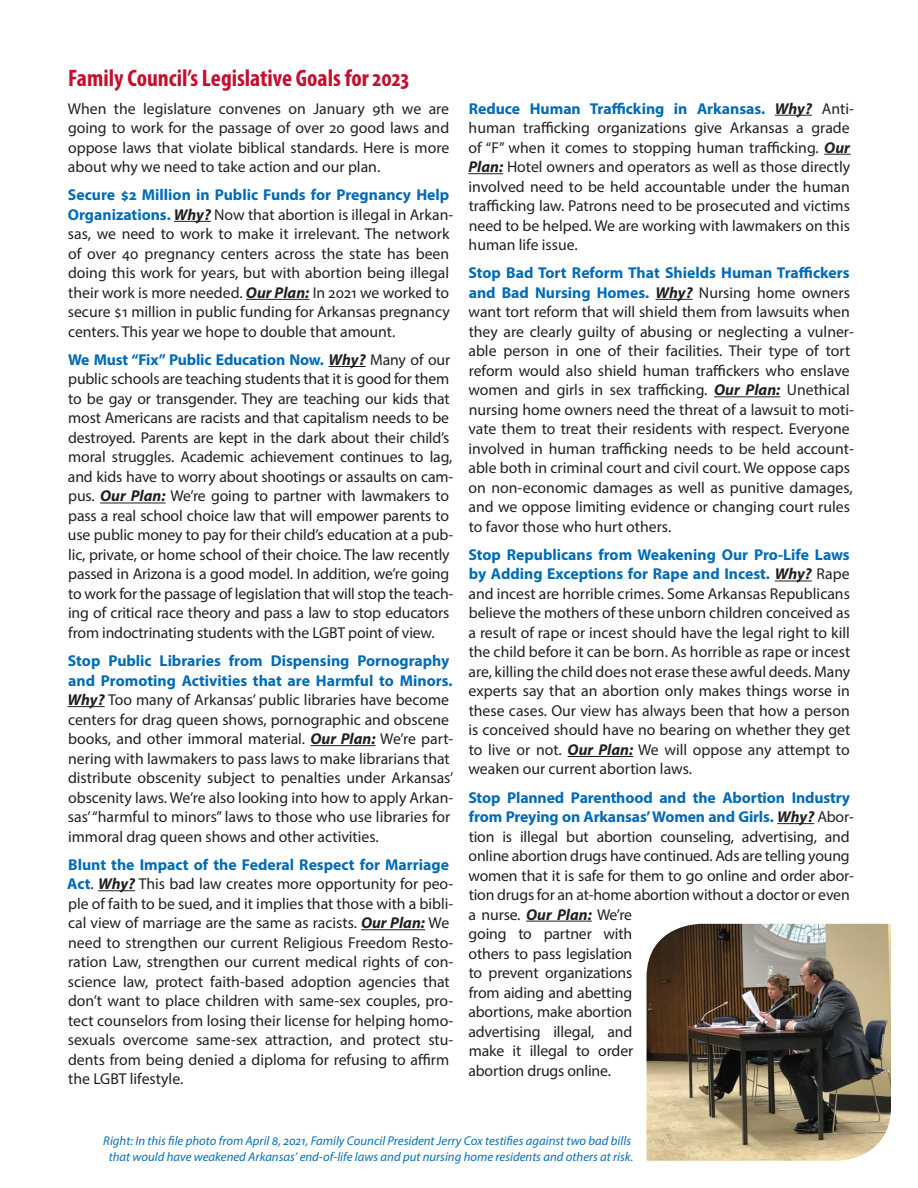
<style>
.page{position:relative;width:918px;height:1188px;background:#fff}
.page>*{position:absolute;margin:0;border:0;box-sizing:border-box;transform-origin:0 0}
.t1{font:700 condensed 24px "Myriad Pro";color:#c3102f}
.t2{font:15.75px/19.5px "Myriad Pro";color:#231f20}
.t3{font:italic 12.75px/15.8px "Myriad Pro";color:#0671ba;text-align:center}
.s1{font-weight:700;color:#006bb6}
.s2{font-weight:700;font-style:italic}
</style>
<div class="page">
<hr style="left:174px;top:221px;width:37px;height:1px;background:#231f20">
<hr style="left:246px;top:299px;width:63px;height:1px;background:#231f20">
<hr style="left:329px;top:366px;width:37px;height:1px;background:#231f20">
<hr style="left:100px;top:503px;width:66px;height:1px;background:#231f20">
<hr style="left:68px;top:706px;width:37px;height:1px;background:#231f20">
<hr style="left:310px;top:745px;width:66px;height:1px;background:#231f20">
<hr style="left:98px;top:890px;width:37px;height:1px;background:#231f20">
<hr style="left:361px;top:929px;width:64px;height:1px;background:#231f20">
<hr style="left:775px;top:115px;width:37px;height:1px;background:#231f20">
<svg style="left:824px;top:154px;width:26px;height:1px"></svg>
<hr style="left:468px;top:173px;width:35px;height:1px;background:#231f20">
<hr style="left:656px;top:299px;width:37px;height:1px;background:#231f20">
<hr style="left:714px;top:396px;width:66px;height:1px;background:#231f20">
<hr style="left:775px;top:581px;width:37px;height:1px;background:#231f20">
<hr style="left:568px;top:756px;width:65px;height:1px;background:#231f20">
<hr style="left:777px;top:823px;width:37px;height:1px;background:#231f20">
<hr style="left:526px;top:921px;width:66px;height:1px;background:#231f20">
<img style="left:647px;top:924px;width:244px;height:237px">
<h1 class="t1" style="left:68px;top:63px;width:343px">Family Council’s Legislative Goals for 2023</h1>
<p class="t2" style="left:68px;top:98px;width:383px;text-align:justify">When the legislature convenes on January 9th we are going to work for the passage of over 20 good laws and oppose laws that violate biblical standards. Here is more about why we need to take action and our plan.</p>
<p class="t2" style="left:68px;top:185px;width:387px"><span class="s1">Secure $2 Million in Public Funds for Pregnancy Help Organizations.</span> <span class="s2">Why?</span> Now that abortion is illegal in Arkan&shy;sas, we need to work to make it irrelevant. The network of over 40 pregnancy centers across the state has been doing this work for years, but with abortion being illegal their work is more needed. <span class="s2">Our Plan:</span> In 2021 we worked to secure $1 million in public funding for Arkansas pregnancy centers. This year we hope to double that amount.</p>
<p class="t2" style="left:68px;top:350px;width:387px"><span class="s1">We Must “Fix” Public Education Now.</span> <span class="s2">Why?</span> Many of our public schools are teaching students that it is good for them to be gay or transgender. They are teaching our kids that most Americans are racists and that capitalism needs to be destroyed. Parents are kept in the dark about their child’s moral struggles. Academic achievement continues to lag, and kids have to worry about shootings or assaults on cam&shy;pus. <span class="s2">Our Plan:</span> We’re going to partner with lawmakers to pass a real school choice law that will empower parents to use public money to pay for their child’s education at a pub&shy;lic, private, or home school of their choice. The law recently passed in Arizona is a good model. In addition, we’re going to work for the passage of legislation that will stop the teach&shy;ing of critical race theory and pass a law to stop educators from indoctrinating students with the LGBT point of view.</p>
<p class="t2" style="left:68px;top:651px;width:387px"><span class="s1">Stop Public Libraries from Dispensing Pornography and Promoting Activities that are Harmful to Minors.<br></span><span class="s2">Why?</span> Too many of Arkansas’ public libraries have become centers for drag queen shows, pornographic and obscene books, and other immoral material. <span class="s2">Our Plan:</span> We’re part&shy;nering with lawmakers to pass laws to make librarians that distribute obscenity subject to penalties under Arkansas’ obscenity laws. We’re also looking into how to apply Arkan&shy;sas’ “harmful to minors” laws to those who use libraries for immoral drag queen shows and other activities.</p>
<p class="t2" style="left:67px;top:854px;width:388px"><span class="s1">Blunt the Impact of the Federal Respect for Marriage Act</span>. <span class="s2">Why?</span> This bad law creates more opportunity for peo&shy;ple of faith to be sued, and it implies that those with a bibli&shy;cal view of marriage are the same as racists. <span class="s2">Our Plan:</span> We need to strengthen our current Religious Freedom Resto&shy;ration Law, strengthen our current medical rights of con&shy;science law, protect faith-based adoption agencies that don’t want to place children with same-sex couples, pro&shy;tect counselors from losing their license for helping homo&shy;sexuals overcome same-sex attraction, and protect stu&shy;dents from being denied a diploma for refusing to affirm the LGBT lifestyle.</p>
<p class="t2" style="left:468px;top:98px;width:387px"><span class="s1">Reduce Human Trafficking in Arkansas.</span> <span class="s2">Why?</span> Anti&shy;human trafficking organizations give Arkansas a grade of “F” when it comes to stopping human trafficking. <span class="s2">Our Plan:</span> Hotel owners and operators as well as those directly involved need to be held accountable under the human trafficking law. Patrons need to be prosecuted and victims need to be helped. We are working with lawmakers on this human life issue.</p>
<p class="t2" style="left:468px;top:263px;width:387px"><span class="s1">Stop Bad Tort Reform That Shields Human Traffickers and Bad Nursing Homes.</span> <span class="s2">Why?</span> Nursing home owners want tort reform that will shield them from lawsuits when they are clearly guilty of abusing or neglecting a vulner&shy;able person in one of their facilities. Their type of tort reform would also shield human traffickers who enslave women and girls in sex trafficking. <span class="s2">Our Plan:</span> Unethical nursing home owners need the threat of a lawsuit to moti&shy;vate them to treat their residents with respect. Everyone involved in human trafficking needs to be held account&shy;able both in criminal court and civil court. We oppose caps on non-economic damages as well as punitive damages, and we oppose limiting evidence or changing court rules to favor those who hurt others.</p>
<p class="t2" style="left:468px;top:545px;width:384px;text-align:justify"><span class="s1">Stop Republicans from Weakening Our Pro-Life Laws by Adding Exceptions for Rape and Incest.</span> <span class="s2">Why?</span> Rape and incest are horrible crimes. Some Arkansas Republicans believe the mothers of these unborn children conceived as a result of rape or incest should have the legal right to kill the child before it can be born. As horrible as rape or incest are, killing the child does not erase these awful deeds. Many experts say that an abortion only makes things worse in these cases. Our view has always been that how a person is conceived should have no bearing on whether they get to live or not. <span class="s2">Our Plan:</span> We will oppose any attempt to weaken our current abortion laws.</p>
<p class="t2" style="left:468px;top:787px;width:387px"><span class="s1">Stop Planned Parenthood and the Abortion Industry from Preying on Arkansas’ Women and Girls.</span> <span class="s2">Why?</span> Abor&shy;tion is illegal but abortion counseling, advertising, and online abortion drugs have continued. Ads are telling young women that it is safe for them to go online and order abor&shy;tion drugs for an at-home abortion without a doctor or even a nurse. <span class="s2">Our Plan:</span> We’re<br>going to partner with<br>others to pass legislation<br>to prevent organizations<br>from aiding and abetting<br>abortions, make abortion<br>advertising illegal, and<br>make it illegal to order<br>abortion drugs online.</p>
<p class="t3" style="left:103px;top:1133px;width:532px">Right: In this file photo from April 8, 2021, Family Council President Jerry Cox testifies against two bad bills that would have weakened Arkansas’ end-of-life laws and put nursing home residents and others at risk.</p>
</div>
